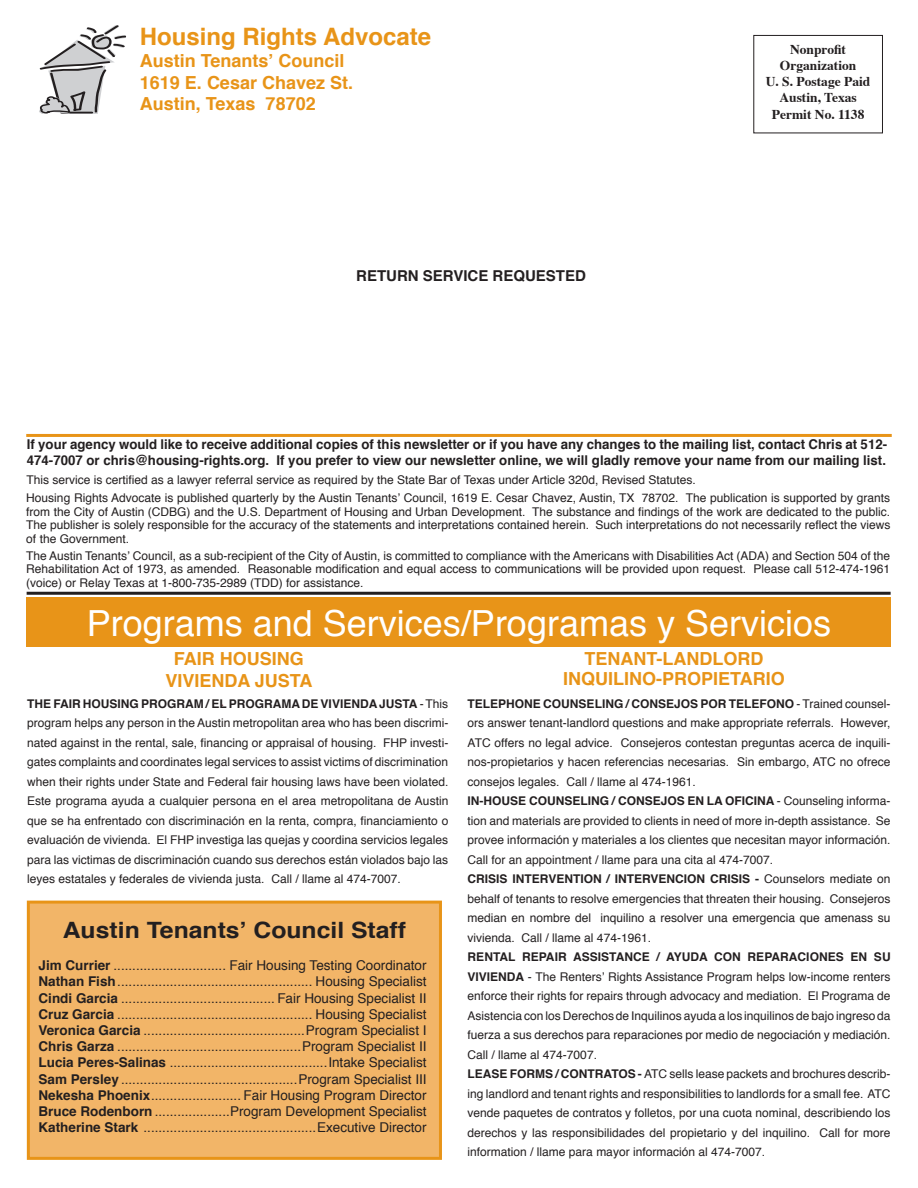
<style>
.page{position:relative;width:918px;height:1188px;background:#fff}
.page>*{position:absolute;margin:0;border:0;box-sizing:border-box;transform-origin:0 0}
.t1{font:36px "Helvetica";color:#fff}
.t2{font:700 24px "Helvetica";color:#e89418}
.t3{font:700 22.5px "Helvetica";color:#231f20;scale:1.1 1}
.t4{font:700 18px/21.6px "Helvetica";color:#e89418;text-align:center}
.t5{font:700 15px "Helvetica";color:#231f20}
.t6{font:13.5px/16.2px "Helvetica";color:#231f20;text-align:justify}
.t7{font:700 13.5px/16.2px "Helvetica";color:#231f20}
.t8{font:700 13.5px/16.2px "Times";color:#231f20;text-align:center}
.t9{font:13.5px "Times";color:#83424b}
.t10{font:12px/19.5px "Helvetica";color:#231f20;text-align:justify}
.s1{font-weight:700}
</style>
<div class="page">
<div style="left:26px;top:598px;width:864px;height:49px;background:#e89418"></div>
<hr style="left:27px;top:592px;width:864px;height:3px;background:#231f20">
<hr style="left:26px;top:434px;width:866px;height:3px;background:#e89418">
<div style="left:754px;top:35px;width:129px;height:98px;border:1px solid #231f20"></div>
<div style="left:28px;top:902px;width:412px;height:256px;background:#f2b568"></div>
<div style="left:27px;top:901px;width:415px;height:259px;border:3px solid #e89418"></div>
<svg style="left:39px;top:25px;width:87px;height:89px"></svg>
<h2 class="t2" style="left:140px;top:15px;width:293px">Housing Rights Advocate</h2>
<h3 class="t4" style="left:140px;top:49px;width:215px;text-align:left">Austin Tenants’ Council<br>1619 E. Cesar Chavez St.<br>Austin, Texas 78702</h3>
<p class="t5" style="left:356px;top:262px;width:231px">RETURN SERVICE REQUESTED</p>
<p class="t8" style="left:766px;top:40px;width:106px">Nonprofit<br>Organization<br>U. S. Postage Paid<br>Austin, Texas<br>Permit No. 1138</p>
<p class="t7" style="left:27px;top:436px;width:862px">If your agency would like to receive additional copies of this newsletter or if you have any changes to the mailing list, contact Chris at 512-<br>474-7007 or chris@housing-rights.org. If you prefer to view our newsletter online, we will gladly remove your name from our mailing list.</p>
<p class="t10" style="left:26px;top:470px;width:671px">This service is certified as a lawyer referral service as required by the State Bar of Texas under Article 320d, Revised Statutes.</p>
<p class="t10" style="left:26px;top:491px;width:866px;line-height:13.5px">Housing Rights Advocate is published quarterly by the Austin Tenants’ Council, 1619 E. Cesar Chavez, Austin, TX 78702. The publication is supported by grants from the City of Austin (CDBG) and the U.S. Department of Housing and Urban Development. The substance and findings of the work are dedicated to the public.<br>The publisher is solely responsible for the accuracy of the statements and interpretations contained herein. Such interpretations do not necessarily reflect the views of the Government.</p>
<p class="t10" style="left:26px;top:548px;width:865px;line-height:13.5px">The Austin Tenants’ Council, as a sub-recipient of the City of Austin, is committed to compliance with the Americans with Disabilities Act (ADA) and Section 504 of the Rehabilitation Act of 1973, as amended. Reasonable modification and equal access to communications will be provided upon request. Please call 512-474-1961 (voice) or Relay Texas at 1-800-735-2989 (TDD) for assistance.</p>
<h1 class="t1" style="left:87px;top:592px;width:746px">Programs and Services/Programas y Servicios</h1>
<h3 class="t4" style="left:166px;top:647px;width:149px">FAIR HOUSING<br>VIVIENDA JUSTA</h3>
<p class="t10" style="left:27px;top:694px;width:423px"><span class="s1">THE FAIR HOUSING PROGRAM / EL PROGRAMA DE VIVIENDA JUSTA</span> - This program helps any person in the Austin metropolitan area who has been discrimi&shy;nated against in the rental, sale, financing or appraisal of housing. FHP investi&shy;gates complaints and coordinates legal services to assist victims of discrimination when their rights under State and Federal fair housing laws have been violated.<br>Este programa ayuda a cualquier persona en el area metropolitana de Austin que se ha enfrentado con discriminación en la renta, compra, financiamiento o evaluación de vivienda. El FHP investiga las quejas y coordina servicios legales para las victimas de discriminación cuando sus derechos están violados bajo las leyes estatales y federales de vivienda justa. Call / llame al 474-7007.</p>
<p class="t9" style="left:221px;top:689px;width:5px">.</p>
<h3 class="t3" style="left:63px;top:909px;width:314px">Austin Tenants’ Council Staff</h3>
<p class="t6" style="left:39px;top:957px;width:390px"><span class="s1">Jim Currier</span> .............................. Fair Housing Testing Coordinator <span class="s1">Nathan Fish</span> .................................................... Housing Specialist <span class="s1">Cindi Garcia</span> ......................................... Fair Housing Specialist II <span class="s1">Cruz Garcia</span> .................................................... Housing Specialist <span class="s1">Veronica Garcia</span> ...........................................Program Specialist I <span class="s1">Chris Garza</span> .................................................Program Specialist II <span class="s1">Lucia Peres-Salinas</span> ..........................................Intake Specialist <span class="s1">Sam Persley</span> ...............................................Program Specialist III <span class="s1">Nekesha Phoenix</span> ........................ Fair Housing Program Director <span class="s1">Bruce Rodenborn</span> ....................Program Development Specialist <span class="s1">Katherine Stark</span> ..............................................Executive Director</p>
<h3 class="t4" style="left:563px;top:648px;width:223px;line-height:20.2px">TENANT-LANDLORD<br>INQUILINO-PROPIETARIO</h3>
<p class="t10" style="left:468px;top:694px;width:425px;text-align:left"><span class="s1">TELEPHONE COUNSELING / CONSEJOS POR TELEFONO</span> - Trained counsel&shy;ors answer tenant-landlord questions and make appropriate referrals. However, ATC offers no legal advice. Consejeros contestan preguntas acerca de inquili&shy;nos-propietarios y hacen referencias necesarias. Sin embargo, ATC no ofrece consejos legales. Call / llame al 474-1961.<br><span class="s1">IN-HOUSE COUNSELING / CONSEJOS EN LA OFICINA</span> - Counseling informa&shy;tion and materials are provided to clients in need of more in-depth assistance. Se provee información y materiales a los clientes que necesitan mayor información.<br>Call for an appointment / llame para una cita al 474-7007.<br><span class="s1">CRISIS INTERVENTION / INTERVENCION CRISIS -</span> Counselors mediate on behalf of tenants to resolve emergencies that threaten their housing. Consejeros median en nombre del inquilino a resolver una emergencia que amenass su vivienda. Call / llame al 474-1961.</p>
<p class="t10" style="left:468px;top:947px;width:425px;text-align:left"><span class="s1">RENTAL REPAIR ASSISTANCE / AYUDA CON REPARACIONES EN SU VIVIENDA</span> - The Renters’ Rights Assistance Program helps low-income renters enforce their rights for repairs through advocacy and mediation. El Programa de Asistencia con los Derechos de Inquilinos ayuda a los inquilinos de bajo ingreso da fuerza a sus derechos para reparaciones por medio de negociación y mediación.<br>Call / llame al 474-7007.<br><span class="s1">LEASE FORMS / CONTRATOS -</span> ATC sells lease packets and brochures describ&shy;ing landlord and tenant rights and responsibilities to landlords for a small fee. ATC vende paquetes de contratos y folletos, por una cuota nominal, describiendo los derechos y las responsibilidades del propietario y del inquilino. Call for more information / llame para mayor información al 474-7007.</p>
</div>
